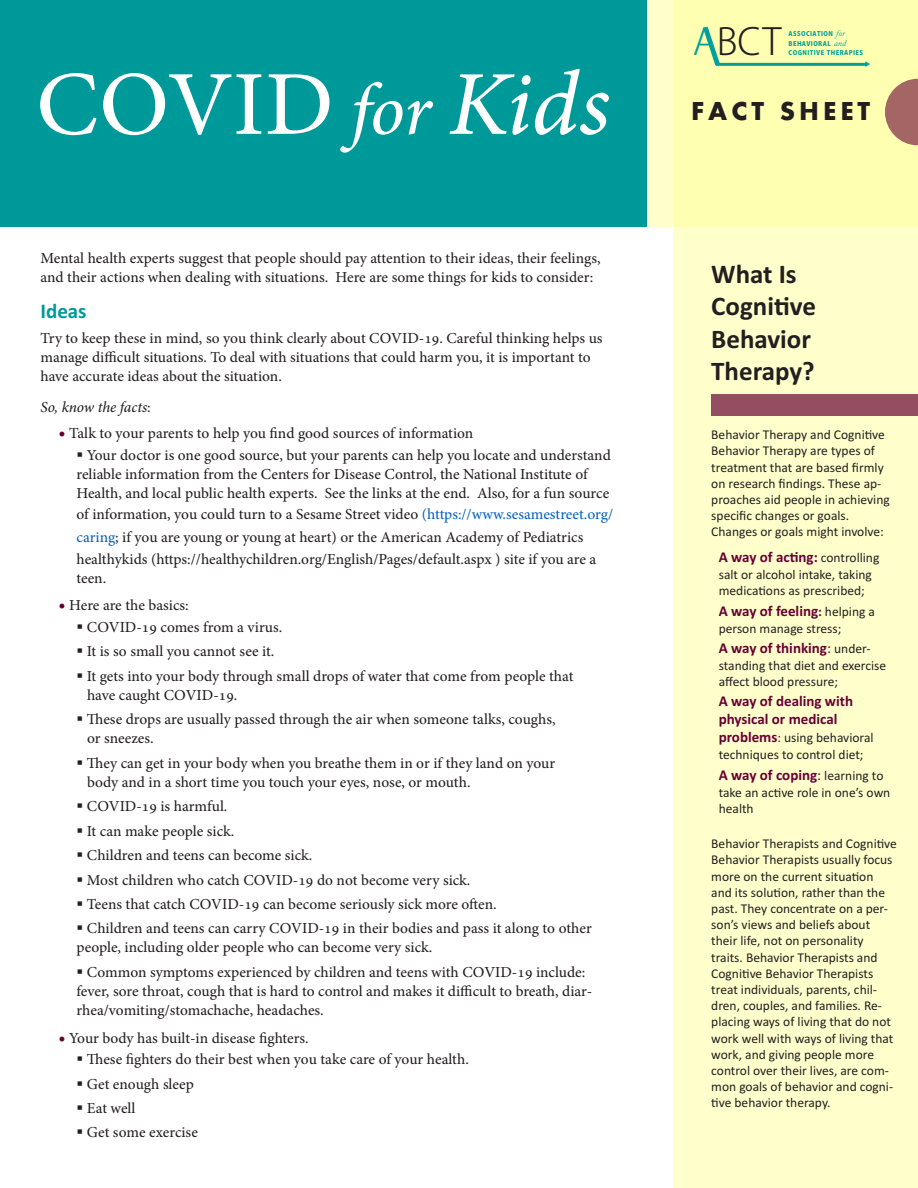
<style>
.page{position:relative;width:918px;height:1188px;background:#fff}
.page>*{position:absolute;margin:0;border:0;box-sizing:border-box;transform-origin:0 0}
.t1{font:90px "Adobe Hebrew";color:#fff}
.t2{font:300 36.6px "Koz Go Pro";color:#231f20}
.t3{font:700 27px/32.4px "Calibri";color:#231f20}
.t4{font:700 27px "Aharoni";letter-spacing:.15em;color:#231f20}
.t5{font:700 21px "Calibri";color:#099}
.t6{font:15px/19.2px "Adobe Hebrew";color:#231f20}
.t7{font:700 15px/18px "Calibri";color:#603}
.t8{font:italic 15px "Adobe Hebrew";letter-spacing:-.005em;color:#231f20}
.t9{font:13.5px/16.2px "Calibri";color:#231f20}
.t10{font:800 6.3px/9.3px "Koz Go Pro";letter-spacing:.065em;color:#00a09c}
.s1{font-style:italic;font-size:72px}
.s2{font-style:italic}
.s3{font-style:normal}
.s4{font-size:18px;color:#603}
.s5{color:#0563c1}
.s6{color:#00a09c}
.s7{font-family:"Adobe Caslon Pro";font-weight:400;font-style:italic;font-size:8.4px}
.s8{font-weight:400;font-size:13.5px;color:#231f20}
.s9{font-size:13.5px}
.s10{font-weight:400}
.s11{font-weight:700;font-size:15px;color:#603}
.s12{color:#603}
</style>
<div class="page">
<div style="left:646px;top:0;width:272px;height:227px;background:#ffc"></div>
<div style="left:673px;top:0;width:245px;height:1188px;background:#ff9;opacity:.5"></div>
<div style="left:0;top:0;width:646px;height:227px;background:#099"></div>
<svg style="left:885px;top:79px;width:33px;height:66px;background:#b68675"></svg>
<svg style="left:699px;top:21px;width:25px;height:50px"></svg>
<hr style="left:716px;top:63px;width:151px;height:3px;background:#00a09c">
<div style="left:711px;top:394px;width:207px;height:22px;background:#944d61"></div>
<svg style="left:866px;top:62px;width:4px;height:5px"></svg>
<h1 class="t1" style="left:36px;top:71px;width:576px">COVID <span class="s1">for</span> <span class="s2">Kids</span></h1>
<p class="t6" style="left:40px;top:250px;width:562px">Mental health experts suggest that people should pay attention to their ideas, their feelings, and their actions when dealing with situations. Here are some things for kids to consider:</p>
<h3 class="t5" style="left:40px;top:298px;width:48px">Ideas</h3>
<p class="t6" style="left:40px;top:330px;width:564px">Try to keep these in mind, so you think clearly about COVID-19. Careful thinking helps us manage difficult situations. To deal with situations that could harm you, it is important to have accurate ideas about the situation.</p>
<p class="t8" style="left:41px;top:402px;width:112px">So, know the facts<span class="s3">:</span></p>
<p class="t6" style="left:59px;top:425px;width:416px"><span class="s4">•</span> Talk to your parents to help you find good sources of information</p>
<p class="t6" style="left:76px;top:447px;width:536px">▪ Your doctor is one good source, but your parents can help you locate and understand reliable information from the Centers for Disease Control, the National Institute of<br>Health, and local public health experts. See the links at the end. Also, for a fun source</p>
<p class="t6" style="left:76px;top:504px;width:538px;line-height:23.2px">of information, you could turn to a Sesame Street video <span class="s5">(https://www.sesamestreet.org/ caring</span>; if you are young or young at heart) or the American Academy of Pediatrics</p>
<p class="t6" style="left:76px;top:551px;width:521px">healthykids (https://healthychildren.org/English/Pages/default.aspx ) site if you are a teen.</p>
<p class="t6" style="left:59px;top:597px;width:132px"><span class="s4">•</span> Here are the basics:</p>
<p class="t6" style="left:76px;top:619px;width:207px">▪ COVID-19 comes from a virus.</p>
<p class="t6" style="left:76px;top:643px;width:199px">▪ It is so small you cannot see it.</p>
<p class="t6" style="left:87px;top:668px;width:488px;text-indent:-11px">▪ It gets into your body through small drops of water that come from people that have caught COVID-19.</p>
<p class="t6" style="left:87px;top:711px;width:470px;text-indent:-11px">▪ These drops are usually passed through the air when someone talks, coughs, or sneezes.</p>
<p class="t6" style="left:87px;top:755px;width:470px;text-indent:-11px">▪ They can get in your body when you breathe them in or if they land on your body and in a short time you touch your eyes, nose, or mouth.</p>
<p class="t6" style="left:76px;top:798px;width:153px">▪ COVID-19 is harmful.</p>
<p class="t6" style="left:76px;top:823px;width:159px">▪ It can make people sick.</p>
<p class="t6" style="left:76px;top:847px;width:237px">▪ Children and teens can become sick.</p>
<p class="t6" style="left:76px;top:871px;width:395px">▪ Most children who catch COVID-19 do not become very sick.</p>
<p class="t6" style="left:76px;top:896px;width:422px">▪ Teens that catch COVID-19 can become seriously sick more often.</p>
<p class="t6" style="left:76px;top:920px;width:517px">▪ Children and teens can carry COVID-19 in their bodies and pass it along to other people, including older people who can become very sick.</p>
<p class="t6" style="left:76px;top:964px;width:517px">▪ Common symptoms experienced by children and teens with COVID-19 include: fever, sore throat, cough that is hard to control and makes it difficult to breath, diar&shy;rhea/vomiting/stomachache, headaches.</p>
<p class="t6" style="left:59px;top:1030px;width:252px"><span class="s4">•</span> Your body has built-in disease fighters.</p>
<p class="t6" style="left:76px;top:1051px;width:394px">▪ These fighters do their best when you take care of your health.</p>
<p class="t6" style="left:76px;top:1075px;width:119px">▪ Get enough sleep</p>
<p class="t6" style="left:76px;top:1100px;width:61px">▪ Eat well</p>
<p class="t6" style="left:76px;top:1124px;width:123px">▪ Get some exercise</p>
<h2 class="t2" style="left:693px;top:18px;width:90px"><span class="s6">A</span>BCT</h2>
<p class="t10" style="left:789px;top:30px;width:76px">ASSOCIATION <span class="s7">for<br></span>BEHAVIORAL <span class="s7">and<br></span>COGNITIVE THERAPIES</p>
<h3 class="t4" style="left:691px;top:95px;width:181px">FACT SHEET</h3>
<h3 class="t3" style="left:711px;top:257px;width:106px">What Is<br>Cognitive<br>Behavior<br>Therapy?</h3>
<p class="t9" style="left:711px;top:426px;width:180px">Behavior Therapy and Cognitive<br>Behavior Therapy are types of treatment that are based firmly on research findings. These ap&shy;proaches aid people in achieving specific changes or goals.<br>Changes or goals might involve:</p>
<p class="t7" style="left:719px;top:548px;width:162px">A way of acting: <span class="s8">controlling</span></p>
<p class="t9" style="left:719px;top:567px;width:155px">salt or alcohol intake, taking medications as prescribed;</p>
<p class="t7" style="left:719px;top:602px;width:158px">A way of feeling<span class="s9">:</span> <span class="s8">helping a</span></p>
<p class="t9" style="left:719px;top:620px;width:124px">person manage stress;</p>
<p class="t7" style="left:719px;top:639px;width:153px">A way of thinking<span class="s10">:</span> <span class="s8">under-</span></p>
<p class="t9" style="left:719px;top:657px;width:169px">standing that diet and exercise affect blood pressure;</p>
<p class="t7" style="left:719px;top:692px;width:136px">A way of dealing with physical or medical</p>
<p class="t9" style="left:719px;top:729px;width:156px;line-height:16.8px"><span class="s11">problems</span><span class="s12">:</span> using behavioral techniques to control diet;</p>
<p class="t7" style="left:719px;top:766px;width:166px">A way of coping<span class="s10">:</span> <span class="s8">learning to</span></p>
<p class="t9" style="left:719px;top:784px;width:173px">take an active role in one’s own health</p>
<p class="t9" style="left:711px;top:835px;width:187px">Behavior Therapists and Cognitive<br>Behavior Therapists usually focus more on the current situation and its solution, rather than the past. They concentrate on a per&shy;son’s views and beliefs about their life, not on personality traits. Behavior Therapists and<br>Cognitive Behavior Therapists treat individuals, parents, chil&shy;dren, couples, and families. Re&shy;placing ways of living that do not work well with ways of living that work, and giving people more control over their lives, are com&shy;mon goals of behavior and cogni&shy;tive behavior therapy.</p>
</div>
